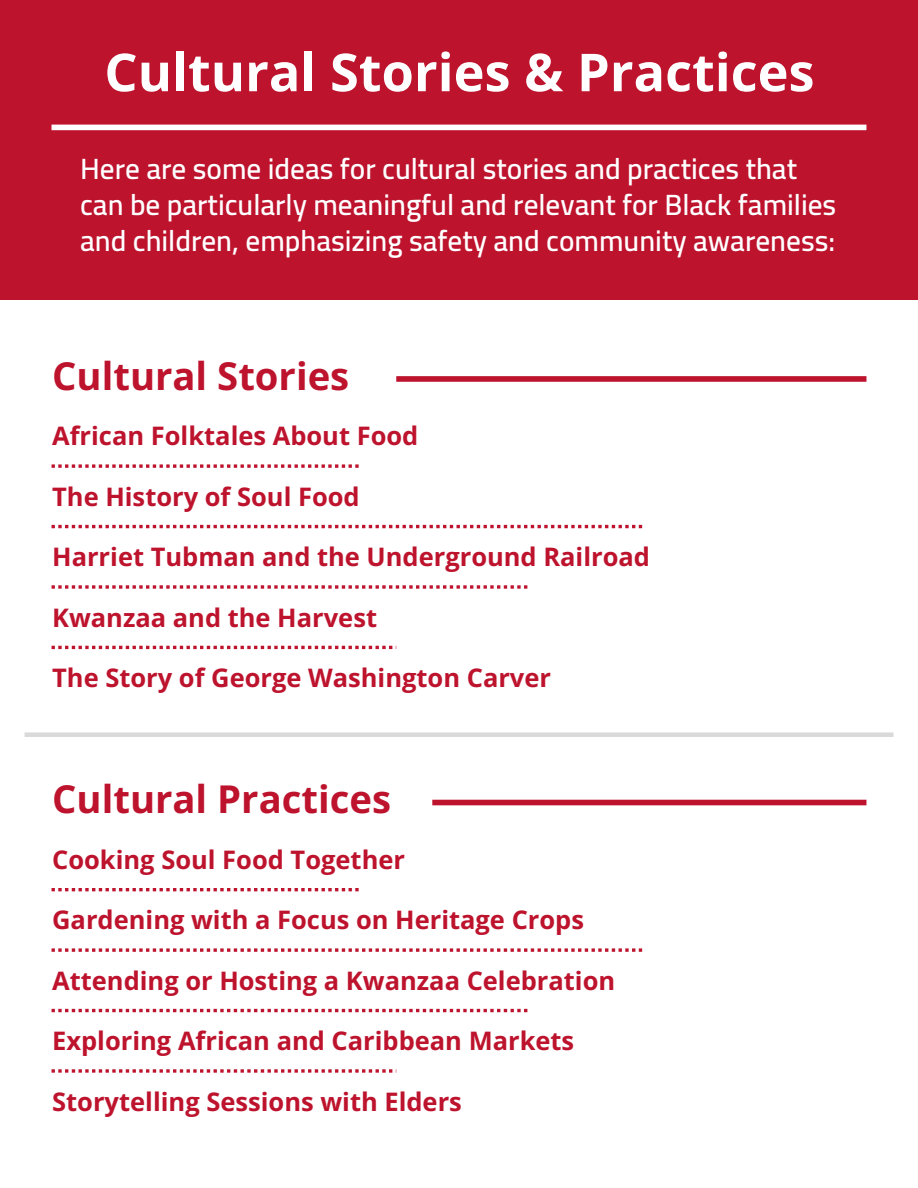
<style>
.page{position:relative;width:918px;height:1188px;background:#fff}
.page>*{position:absolute;margin:0;border:0;box-sizing:border-box;transform-origin:0 0}
.t1{font:700 52.35px "Open Sans";color:#fff}
.t2{font:700 38.25px "Open Sans";color:#bd132d}
.t3{font:600 29.25px/36.3px "Cairo";color:#fff}
.t4{font:700 25.5px "Open Sans";color:#bd132d}
</style>
<div class="page">
<div style="left:0;top:0;width:918px;height:299px;background:#bd132d"></div>
<div style="left:52px;top:125px;width:814px;height:5px;background:#fff"></div>
<div style="left:396px;top:376px;width:470px;height:6px;background:#bd132d"></div>
<svg style="left:52px;top:464px;width:307px;height:4px"></svg>
<svg style="left:52px;top:525px;width:590px;height:3px"></svg>
<svg style="left:52px;top:585px;width:475px;height:4px"></svg>
<svg style="left:52px;top:646px;width:345px;height:3px"></svg>
<div style="left:432px;top:800px;width:434px;height:5px;background:#bd132d"></div>
<svg style="left:52px;top:888px;width:307px;height:3px"></svg>
<svg style="left:52px;top:948px;width:590px;height:4px"></svg>
<svg style="left:52px;top:1009px;width:475px;height:3px"></svg>
<svg style="left:52px;top:1069px;width:345px;height:4px"></svg>
<div style="left:25px;top:732px;width:868px;height:5px;background:#d9d9d9"></div>
<h1 class="t1" style="left:104px;top:35px;width:712px">Cultural Stories &amp; Practices</h1>
<p class="t3" style="left:80px;top:150px;width:758px">Here are some ideas for cultural stories and practices that can be particularly meaningful and relevant for Black families and children, emphasizing safety and community awareness:</p>
<h2 class="t2" style="left:52px;top:349px;width:299px">Cultural Stories</h2>
<p class="t4" style="left:52px;top:418px;width:368px">African Folktales About Food</p>
<p class="t4" style="left:52px;top:479px;width:309px">The History of Soul Food</p>
<p class="t4" style="left:52px;top:539px;width:599px">Harriet Tubman and the Underground Railroad</p>
<p class="t4" style="left:52px;top:600px;width:326px">Kwanzaa and the Harvest</p>
<p class="t4" style="left:52px;top:660px;width:500px">The Story of George Washington Carver</p>
<h2 class="t2" style="left:52px;top:772px;width:340px">Cultural Practices</h2>
<p class="t4" style="left:52px;top:842px;width:354px">Cooking Soul Food Together</p>
<p class="t4" style="left:52px;top:902px;width:533px">Gardening with a Focus on Heritage Crops</p>
<p class="t4" style="left:52px;top:963px;width:565px">Attending or Hosting a Kwanzaa Celebration</p>
<p class="t4" style="left:52px;top:1023px;width:524px">Exploring African and Caribbean Markets</p>
<p class="t4" style="left:52px;top:1084px;width:411px">Storytelling Sessions with Elders</p>
</div>
